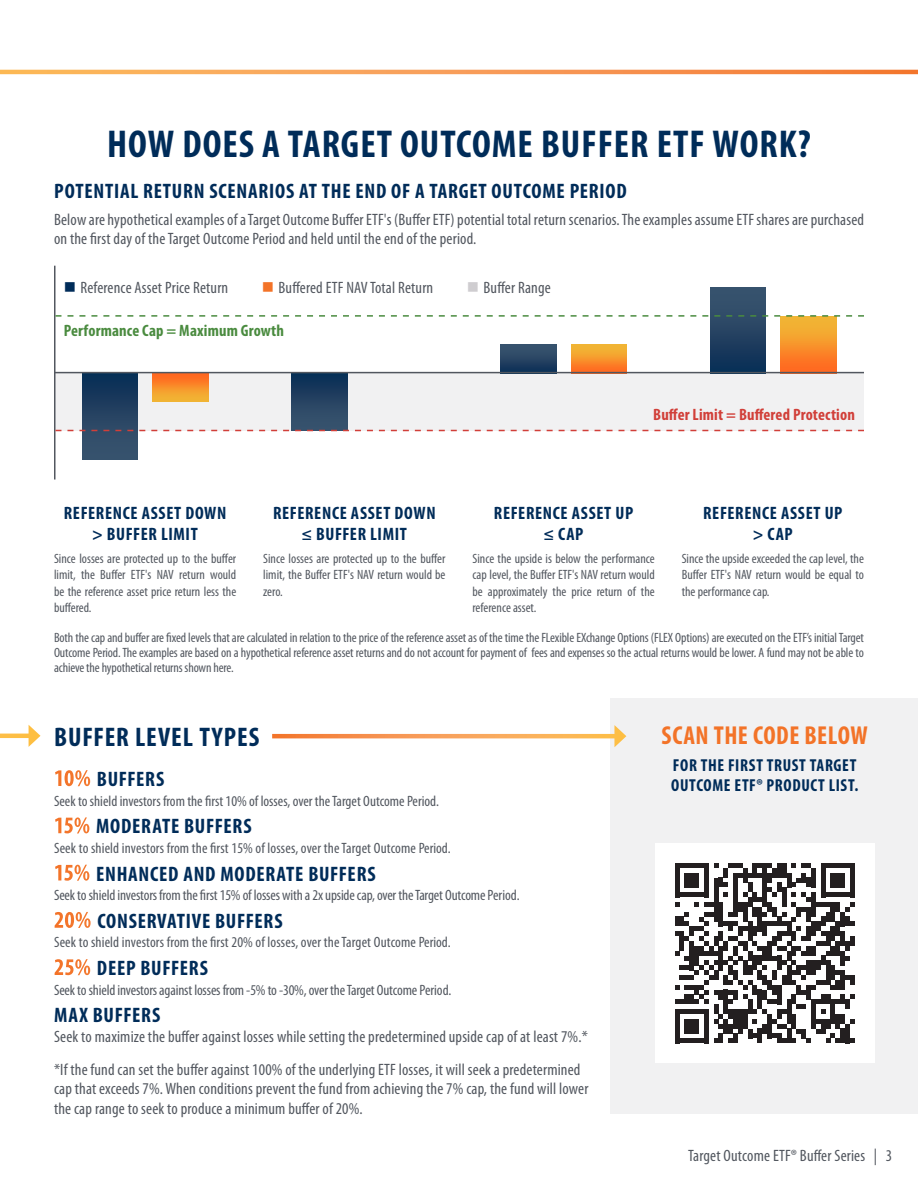
<style>
.page{position:relative;width:918px;height:1188px;background:#fff}
.page>*{position:absolute;margin:0;border:0;box-sizing:border-box;transform-origin:0 0}
.Body_Copy{font:700 condensed 39px "Myriad Pro";letter-spacing:.025em;color:#002c59}
.Body_Headers_Blue{font:700 condensed 27px "Myriad Pro";letter-spacing:.035em;color:#002c59}
.Body_Headers_Blue-2{font:700 condensed 26.1px "Myriad Pro";letter-spacing:.02em;color:#f37328}
.Body_Headers_Blue-3{font:700 condensed 21px "Myriad Pro";letter-spacing:.035em;color:#002c59}
.Body_Headers_Blue-4{font:700 condensed 18px/21px "Myriad Pro";letter-spacing:.035em;color:#002c59;text-align:center}
.Body_Headers_Blue-5{font:700 condensed 17.4px "Myriad Pro";letter-spacing:.035em;color:#002c59}
.Body_Copy-2{font:condensed 16.5px/19.5px "Myriad Pro";letter-spacing:.01em;color:#52575f}
.Body_Copy-3{font:700 condensed 16.5px "Myriad Pro";letter-spacing:.01em;color:#d13f39}
.Body_Copy-4{font:700 condensed 16.5px "Myriad Pro";letter-spacing:.01em;color:#4a8b3f}
.Body_Copy-5{font:condensed 15px "Myriad Pro";color:#52575f}
.Body_Copy-6{font:condensed 13.5px/16.5px "Myriad Pro";color:#52575f;text-align:justify}
.Risk_Copy{font:condensed 13.5px/15px "Myriad Pro";letter-spacing:-.01em;color:#52575f;text-align:justify}
.s1{color:#002c59}
.s2{color:#f37328}
.s3{color:#cfcdd0}
.s4{font-size:24px;color:#fff}
</style>
<div class="page">
<div style="left:56px;top:373px;width:808px;height:58px;background:#f1f1f2"></div>
<div style="left:82px;top:373px;width:56px;height:86px;background:linear-gradient(to bottom,#092e55,#3f566f)"></div>
<div style="left:292px;top:373px;width:55px;height:57px;background:linear-gradient(to bottom,#092e55,#3e5770)"></div>
<div style="left:501px;top:345px;width:55px;height:28px;background:linear-gradient(to bottom,#3d5670,#113257)"></div>
<div style="left:710px;top:287px;width:56px;height:86px;background:linear-gradient(to bottom,#3e5770,#0c2f56)"></div>
<svg style="left:153px;top:373px;width:55px;height:29px"></svg>
<svg style="left:571px;top:345px;width:56px;height:27px"></svg>
<div style="left:781px;top:316px;width:55px;height:57px;background:linear-gradient(to bottom,#efc037,#ff651f)"></div>
<div style="left:610px;top:698px;width:308px;height:416px;background:#f1f1f2"></div>
<svg style="left:272px;top:734px;width:342px;height:4px"></svg>
<svg style="left:614px;top:725px;width:12px;height:22px"></svg>
<div style="left:655px;top:844px;width:219px;height:219px;background:#fff"></div>
<svg style="left:675px;top:863px;width:180px;height:180px"></svg>
<svg style="left:0;top:70px;width:918px;height:4px"></svg>
<hr style="left:54px;top:266px;width:2px;height:214px;background:#52575f">
<hr style="left:54px;top:372px;width:810px;height:1px;background:#52575f">
<svg style="left:56px;top:430px;width:808px;height:1px"></svg>
<svg style="left:56px;top:315px;width:808px;height:2px"></svg>
<hr style="left:0;top:734px;width:33px;height:4px;background:#fdbe44">
<svg style="left:29px;top:725px;width:11px;height:22px"></svg>
<p class="Body_Copy" style="left:107px;top:119px;width:705px">HOW DOES A TARGET OUTCOME BUFFER ETF WORK?</p>
<p class="Body_Headers_Blue-3" style="left:54px;top:178px;width:574px">POTENTIAL RETURN SCENARIOS AT THE END OF A TARGET OUTCOME PERIOD</p>
<p class="Body_Copy-2" style="left:54px;top:209px;width:812px">Below are hypothetical examples of a Target Outcome Buffer ETF's (Buffer ETF) potential total return scenarios. The examples assume ETF shares are purchased on the first day of the Target Outcome Period and held until the end of the period.</p>
<p class="Body_Copy-2" style="left:64px;top:278px;width:166px"><span class="s1">■</span> Reference Asset Price Return</p>
<p class="Body_Copy-2" style="left:262px;top:278px;width:173px"><span class="s2">■</span> Buffered ETF NAV Total Return</p>
<p class="Body_Copy-2" style="left:467px;top:278px;width:86px"><span class="s3">■</span> Buffer Range</p>
<p class="Body_Copy-4" style="left:64px;top:320px;width:222px">Performance Cap = Maximum Growth</p>
<p class="Body_Copy-3" style="left:653px;top:405px;width:203px">Buffer Limit = Buffered Protection</p>
<p class="Body_Headers_Blue-4" style="left:64px;top:502px;width:164px">REFERENCE ASSET DOWN &gt; BUFFER LIMIT</p>
<p class="Body_Copy-6" style="left:54px;top:550px;width:184px">Since losses are protected up to the buffer limit, the Buffer ETF's NAV return would be the reference asset price return less the buffered.</p>
<p class="Body_Headers_Blue-4" style="left:273px;top:502px;width:164px">REFERENCE ASSET DOWN ≤ BUFFER LIMIT</p>
<p class="Body_Copy-6" style="left:263px;top:550px;width:184px">Since losses are protected up to the buffer limit, the Buffer ETF's NAV return would be zero.</p>
<p class="Body_Headers_Blue-4" style="left:494px;top:502px;width:141px">REFERENCE ASSET UP ≤ CAP</p>
<p class="Body_Copy-6" style="left:472px;top:550px;width:184px">Since the upside is below the performance cap level, the Buffer ETF's NAV return would be approximately the price return of the reference asset.</p>
<p class="Body_Headers_Blue-4" style="left:703px;top:502px;width:141px">REFERENCE ASSET UP &gt; CAP</p>
<p class="Body_Copy-6" style="left:682px;top:550px;width:184px">Since the upside exceeded the cap level, the Buffer ETF's NAV return would be equal to the performance cap.</p>
<p class="Risk_Copy" style="left:54px;top:629px;width:812px">Both the cap and buffer are fixed levels that are calculated in relation to the price of the reference asset as of the time the FLexible EXchange Options (FLEX Options) are executed on the ETF’s initial Target Outcome Period. The examples are based on a hypothetical reference asset returns and do not account for payment of fees and expenses so the actual returns would be lower. A fund may not be able to achieve the hypothetical returns shown here.</p>
<p class="Body_Headers_Blue" style="left:54px;top:720px;width:207px">BUFFER LEVEL TYPES</p>
<p class="Body_Headers_Blue-2" style="left:662px;top:719px;width:208px">SCAN THE CODE BELOW</p>
<p class="Body_Headers_Blue-5" style="left:673px;top:754px;width:185px">FOR THE FIRST TRUST TARGET</p>
<p class="Body_Headers_Blue-3" style="left:54px;top:766px;width:112px"><span class="s4">10%</span> BUFFERS</p>
<p class="Body_Headers_Blue-5" style="left:671px;top:774px;width:189px">OUTCOME ETF® PRODUCT LIST.</p>
<p class="Body_Copy-5" style="left:54px;top:791px;width:386px">Seek to shield investors from the first 10% of losses, over the Target Outcome Period.</p>
<p class="Body_Headers_Blue-3" style="left:54px;top:813px;width:199px"><span class="s4">15%</span> MODERATE BUFFERS</p>
<p class="Body_Copy-5" style="left:54px;top:839px;width:398px">Seek to shield investors from the first 15% of losses, over the Target Outcome Period.</p>
<p class="Body_Headers_Blue-3" style="left:54px;top:860px;width:323px"><span class="s4">15%</span> ENHANCED AND MODERATE BUFFERS</p>
<p class="Body_Copy-5" style="left:54px;top:886px;width:467px">Seek to shield investors from the first 15% of losses with a 2x upside cap, over the Target Outcome Period.</p>
<p class="Body_Headers_Blue-3" style="left:54px;top:908px;width:230px"><span class="s4">20%</span> CONSERVATIVE BUFFERS</p>
<p class="Body_Copy-5" style="left:54px;top:933px;width:398px">Seek to shield investors from the first 20% of losses, over the Target Outcome Period.</p>
<p class="Body_Headers_Blue-3" style="left:54px;top:955px;width:156px"><span class="s4">25%</span> DEEP BUFFERS</p>
<p class="Body_Copy-5" style="left:54px;top:980px;width:399px">Seek to shield investors against losses from -5% to -30%, over the Target Outcome Period.</p>
<p class="Body_Headers_Blue-3" style="left:54px;top:1002px;width:108px">MAX BUFFERS</p>
<p class="Body_Copy-2" style="left:54px;top:1026px;width:535px">Seek to maximize the buffer against losses while setting the predetermined upside cap of at least 7%.*</p>
<p class="Body_Copy-2" style="left:54px;top:1059px;width:536px">*If the fund can set the buffer against 100% of the underlying ETF losses, it will seek a predetermined cap that exceeds 7%. When conditions prevent the fund from achieving the 7% cap, the fund will lower the cap range to seek to produce a minimum buffer of 20%.</p>
<p class="Body_Copy-2" style="left:688px;top:1146px;width:205px">Target Outcome ETF® Buffer Series | 3</p>
</div>
